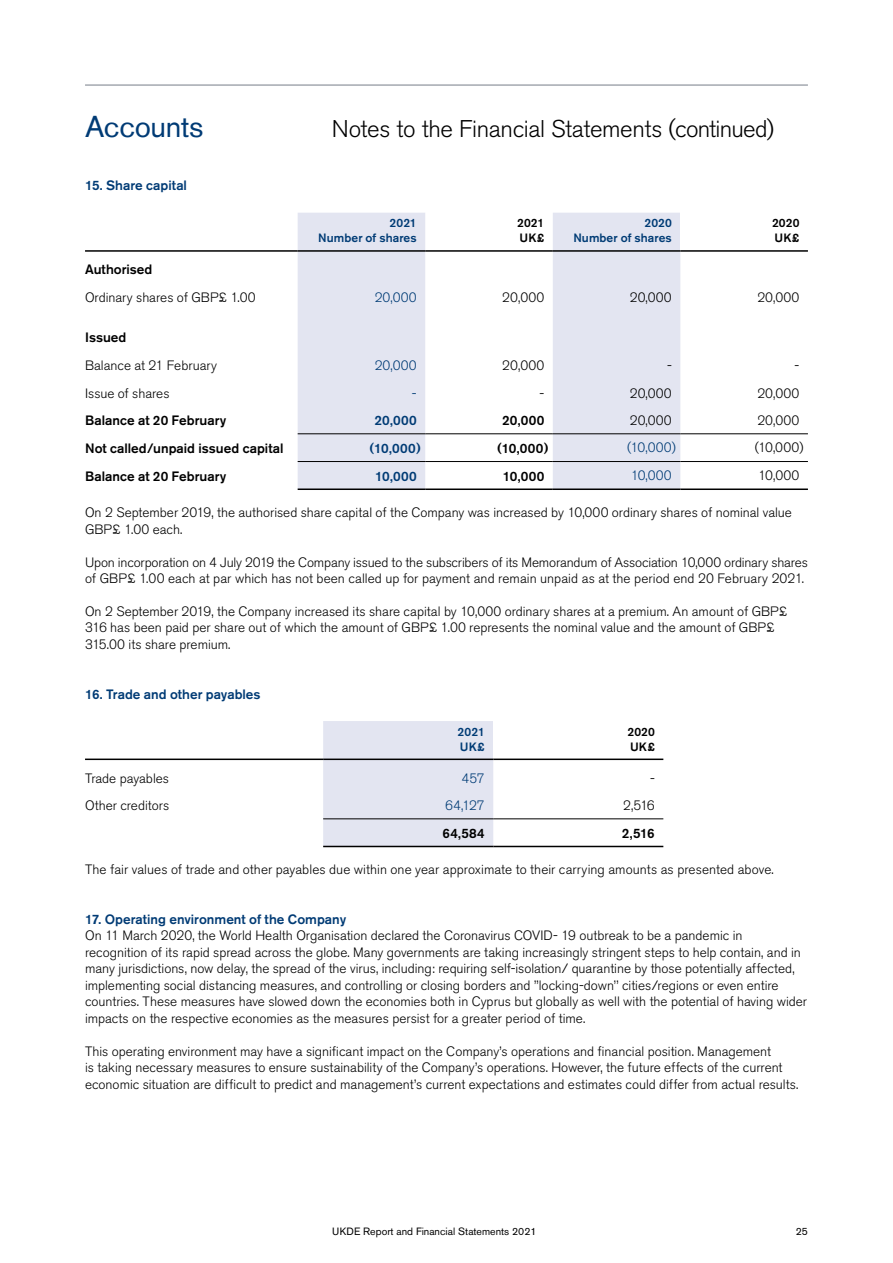
<style>
.page{position:relative;width:893px;height:1263px;background:#fff}
.page>*{position:absolute;margin:0;border:0;box-sizing:border-box;transform-origin:0 0}
.t1{font:30px "Akzidenz Grotesk BE";letter-spacing:-.015em;color:#003b75}
.t2{font:300 24px "Akzidenz Grotesk BE";letter-spacing:-.015em;color:#000}
.t3{font:300 13.5px/16.5px "Akzidenz Grotesk BE";color:#000}
.t4{font:500 13.5px "Akzidenz Grotesk BE";color:#000}
.t5{font:500 13.5px "Akzidenz Grotesk BE";color:#003b75}
.t6{font:300 13.5px "Akzidenz Grotesk BE";letter-spacing:.005em;color:#003b75}
.t7{font:500 12px/15px "Akzidenz Grotesk BE";letter-spacing:.01em;color:#003b75;text-align:right}
.t8{font:500 12px/15px "Akzidenz Grotesk BE";letter-spacing:.01em;color:#000}
.t9{font:10.5px "Akzidenz Grotesk BE";color:#000}
</style>
<div class="page">
<hr style="left:85px;top:85px;width:723px;height:1px;background:#777e89">
<svg style="left:298px;top:213px;width:382px;height:275px;fill:#e3e5f1"></svg>
<hr style="left:85px;top:250px;width:213px;height:2px;background:#000">
<hr style="left:298px;top:250px;width:127px;height:2px;background:#000">
<hr style="left:425px;top:250px;width:128px;height:2px;background:#000">
<hr style="left:553px;top:250px;width:127px;height:2px;background:#000">
<hr style="left:680px;top:250px;width:128px;height:2px;background:#000">
<hr style="left:298px;top:433px;width:127px;height:1px;background:#000">
<hr style="left:425px;top:433px;width:128px;height:1px;background:#000">
<hr style="left:553px;top:433px;width:127px;height:1px;background:#000">
<hr style="left:680px;top:433px;width:128px;height:1px;background:#000">
<hr style="left:298px;top:461px;width:127px;height:1px;background:#000">
<hr style="left:425px;top:461px;width:128px;height:1px;background:#000">
<hr style="left:553px;top:461px;width:127px;height:1px;background:#000">
<hr style="left:680px;top:461px;width:128px;height:1px;background:#000">
<hr style="left:298px;top:488px;width:127px;height:2px;background:#000">
<hr style="left:425px;top:488px;width:128px;height:2px;background:#000">
<hr style="left:553px;top:488px;width:127px;height:2px;background:#000">
<hr style="left:680px;top:488px;width:128px;height:2px;background:#000">
<div style="left:323px;top:721px;width:170px;height:125px;background:#e3e5f1"></div>
<hr style="left:85px;top:758px;width:238px;height:2px;background:#000">
<hr style="left:323px;top:758px;width:170px;height:2px;background:#000">
<hr style="left:493px;top:758px;width:170px;height:2px;background:#000">
<hr style="left:323px;top:818px;width:170px;height:1px;background:#000">
<hr style="left:493px;top:818px;width:170px;height:1px;background:#000">
<hr style="left:323px;top:846px;width:170px;height:1px;background:#000">
<hr style="left:493px;top:846px;width:170px;height:1px;background:#000">
<h1 class="t1" style="left:85px;top:109px;width:120px">Accounts</h1>
<h2 class="t2" style="left:332px;top:115px;width:444px">Notes to the Financial Statements (continued)</h2>
<p class="t5" style="left:85px;top:177px;width:103px">15. Share capital</p>
<p class="t7" style="left:318px;top:216px;width:100px">2021<br>Number of shares</p>
<p class="t8" style="left:517px;top:216px;width:29px">2021<br>UK£</p>
<p class="t7" style="left:573px;top:216px;width:100px">2020<br>Number of shares</p>
<p class="t8" style="left:772px;top:216px;width:29px">2020<br>UK£</p>
<p class="t4" style="left:85px;top:261px;width:69px">Authorised</p>
<p class="t3" style="left:85px;top:289px;width:172px">Ordinary shares of GBP£ 1.00</p>
<p class="t6" style="left:375px;top:290px;width:43px">20,000</p>
<p class="t3" style="left:502px;top:289px;width:43px">20,000</p>
<p class="t3" style="left:630px;top:289px;width:43px">20,000</p>
<p class="t3" style="left:757px;top:289px;width:43px">20,000</p>
<p class="t4" style="left:85px;top:329px;width:43px">Issued</p>
<p class="t3" style="left:85px;top:357px;width:134px">Balance at 21 February</p>
<p class="t6" style="left:375px;top:358px;width:43px">20,000</p>
<p class="t3" style="left:502px;top:357px;width:43px">20,000</p>
<p class="t3" style="left:667px;top:357px;width:6px">-</p>
<p class="t3" style="left:795px;top:357px;width:6px">-</p>
<p class="t3" style="left:85px;top:385px;width:86px">Issue of shares</p>
<p class="t6" style="left:412px;top:385px;width:6px">-</p>
<p class="t3" style="left:539px;top:385px;width:6px">-</p>
<p class="t3" style="left:630px;top:385px;width:43px">20,000</p>
<p class="t3" style="left:757px;top:385px;width:43px">20,000</p>
<p class="t4" style="left:85px;top:412px;width:143px">Balance at 20 February</p>
<p class="t5" style="left:375px;top:412px;width:44px">20,000</p>
<p class="t4" style="left:502px;top:412px;width:44px">20,000</p>
<p class="t3" style="left:630px;top:413px;width:43px">20,000</p>
<p class="t3" style="left:757px;top:413px;width:43px">20,000</p>
<p class="t4" style="left:85px;top:440px;width:200px">Not called/unpaid issued capital</p>
<p class="t5" style="left:370px;top:440px;width:53px">(10,000)</p>
<p class="t4" style="left:497px;top:440px;width:53px">(10,000)</p>
<p class="t6" style="left:627px;top:440px;width:50px">(10,000)</p>
<p class="t3" style="left:755px;top:440px;width:50px">(10,000)</p>
<p class="t4" style="left:85px;top:468px;width:143px">Balance at 20 February</p>
<p class="t5" style="left:375px;top:468px;width:43px">10,000</p>
<p class="t4" style="left:503px;top:468px;width:43px">10,000</p>
<p class="t6" style="left:631px;top:468px;width:43px">10,000</p>
<p class="t3" style="left:758px;top:467px;width:43px">10,000</p>
<p class="t3" style="left:85px;top:504px;width:708px">On 2 September 2019, the authorised share capital of the Company was increased by 10,000 ordinary shares of nominal value<br>GBP£ 1.00 each.</p>
<p class="t3" style="left:85px;top:554px;width:724px">Upon incorporation on 4 July 2019 the Company issued to the subscribers of its Memorandum of Association 10,000 ordinary shares of GBP£ 1.00 each at par which has not been called up for payment and remain unpaid as at the period end 20 February 2021.</p>
<p class="t3" style="left:85px;top:603px;width:704px">On 2 September 2019, the Company increased its share capital by 10,000 ordinary shares at a premium. An amount of GBP£<br>316 has been paid per share out of which the amount of GBP£ 1.00 represents the nominal value and the amount of GBP£<br>315.00 its share premium.</p>
<p class="t5" style="left:85px;top:685px;width:177px">16. Trade and other payables</p>
<p class="t7" style="left:458px;top:724px;width:29px;text-align:left">2021<br>UK£</p>
<p class="t8" style="left:627px;top:724px;width:29px">2020<br>UK£</p>
<p class="t3" style="left:85px;top:770px;width:86px">Trade payables</p>
<p class="t6" style="left:461px;top:770px;width:25px">457</p>
<p class="t3" style="left:650px;top:770px;width:6px">-</p>
<p class="t3" style="left:85px;top:798px;width:86px">Other creditors</p>
<p class="t6" style="left:445px;top:798px;width:41px">64,127</p>
<p class="t3" style="left:623px;top:798px;width:33px">2,516</p>
<p class="t4" style="left:443px;top:825px;width:44px">64,584</p>
<p class="t4" style="left:622px;top:825px;width:35px">2,516</p>
<p class="t3" style="left:85px;top:861px;width:690px">The fair values of trade and other payables due within one year approximate to their carrying amounts as presented above.</p>
<p class="t5" style="left:85px;top:911px;width:263px">17. Operating environment of the Company</p>
<p class="t3" style="left:85px;top:927px;width:724px">On 11 March 2020, the World Health Organisation declared the Coronavirus COVID- 19 outbreak to be a pandemic in recognition of its rapid spread across the globe. Many governments are taking increasingly stringent steps to help contain, and in many jurisdictions, now delay, the spread of the virus, including: requiring self-isolation/ quarantine by those potentially affected, implementing social distancing measures, and controlling or closing borders and ’’locking-down’’ cities/regions or even entire countries. These measures have slowed down the economies both in Cyprus but globally as well with the potential of having wider impacts on the respective economies as the measures persist for a greater period of time.</p>
<p class="t3" style="left:85px;top:1043px;width:715px">This operating environment may have a significant impact on the Company’s operations and financial position. Management<br>is taking necessary measures to ensure sustainability of the Company’s operations. However, the future effects of the current economic situation are difficult to predict and management’s current expectations and estimates could differ from actual results.</p>
<p class="t9" style="left:332px;top:1225px;width:206px">UKDE Report and Financial Statements 2021</p>
<p class="t9" style="left:796px;top:1225px;width:14px">25</p>
</div>
